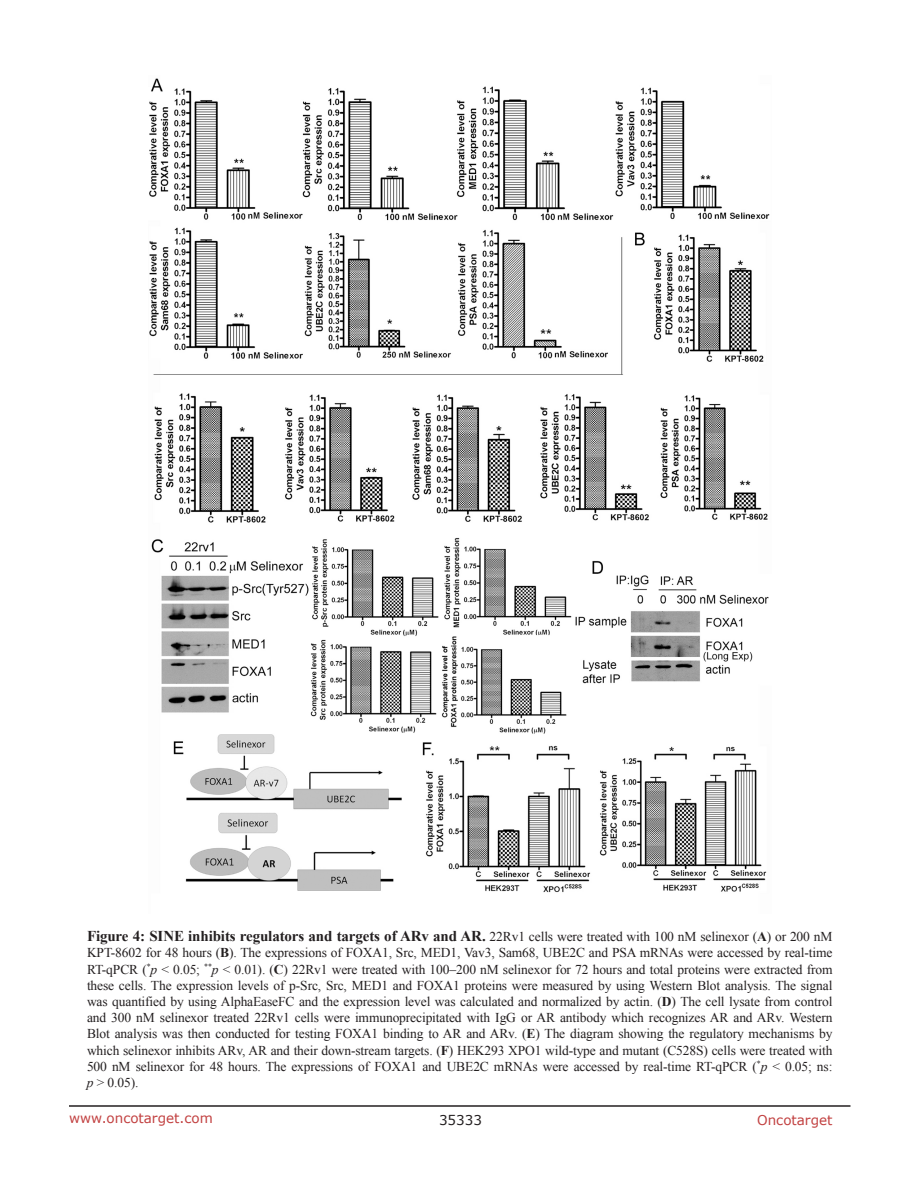
<style>
.page{position:relative;width:918px;height:1188px;background:#fff}
.page>*{position:absolute;margin:0;border:0;box-sizing:border-box;transform-origin:0 0}
.Figuretrx{font:700 15px "Times New Roman";letter-spacing:-.01em;color:#231f20}
.Figuretrx-2{font:13.5px/16.2px "Times New Roman";letter-spacing:-.01em;color:#231f20;text-align:justify}
.t1{font:13.5px "Verdana";color:#c24141}
.t2{font:13.5px "Verdana";color:#231f20}
.s1{font-weight:400;font-size:13.5px}
.s2{font-size:13.5px}
.s3{font-weight:700}
.s4{font-style:italic}
</style>
<div class="page">
<hr style="left:69px;top:1105px;width:781px;height:2px;background:#231f20">
<img style="left:149px;top:78px;width:621px;height:815px">
<p class="Figuretrx" style="left:87px;top:926px;width:747px">Figure 4: SINE inhibits regulators and targets of ARv and AR. <span class="s1">22Rv1 cells were treated with 100 nM selinexor (</span><span class="s2">A</span><span class="s1">) or 200 nM</span></p>
<p class="Figuretrx-2" style="left:87px;top:944px;width:747px">KPT-8602 for 48 hours (<span class="s3">B</span>). The expressions of FOXA1, Src, MED1, Vav3, Sam68, UBE2C and PSA mRNAs were accessed by real-time RT-qPCR (<sup>*</sup><span class="s4">p</span> &lt; 0.05; <sup>**</sup><span class="s4">p</span> &lt; 0.01). (<span class="s3">C</span>) 22Rv1 were treated with 100–200 nM selinexor for 72 hours and total proteins were extracted from these cells. The expression levels of p-Src, Src, MED1 and FOXA1 proteins were measured by using Western Blot analysis. The signal was quantified by using AlphaEaseFC and the expression level was calculated and normalized by actin. (<span class="s3">D</span>) The cell lysate from control and 300 nM selinexor treated 22Rv1 cells were immunoprecipitated with IgG or AR antibody which recognizes AR and ARv. Western Blot analysis was then conducted for testing FOXA1 binding to AR and ARv. (<span class="s3">E</span>) The diagram showing the regulatory mechanisms by which selinexor inhibits ARv, AR and their down-stream targets. (<span class="s3">F</span>) HEK293 XPO1 wild-type and mutant (C528S) cells were treated with 500 nM selinexor for 48 hours. The expressions of FOXA1 and UBE2C mRNAs were accessed by real-time RT-qPCR (<sup>*</sup><span class="s4">p</span> &lt; 0.05; ns: <span class="s4">p</span> &gt; 0.05).</p>
<p class="t1" style="left:69px;top:1109px;width:145px">www.oncotarget.com</p>
<p class="t2" style="left:439px;top:1111px;width:44px">35333</p>
<p class="t1" style="left:757px;top:1111px;width:77px">Oncotarget</p>
</div>
